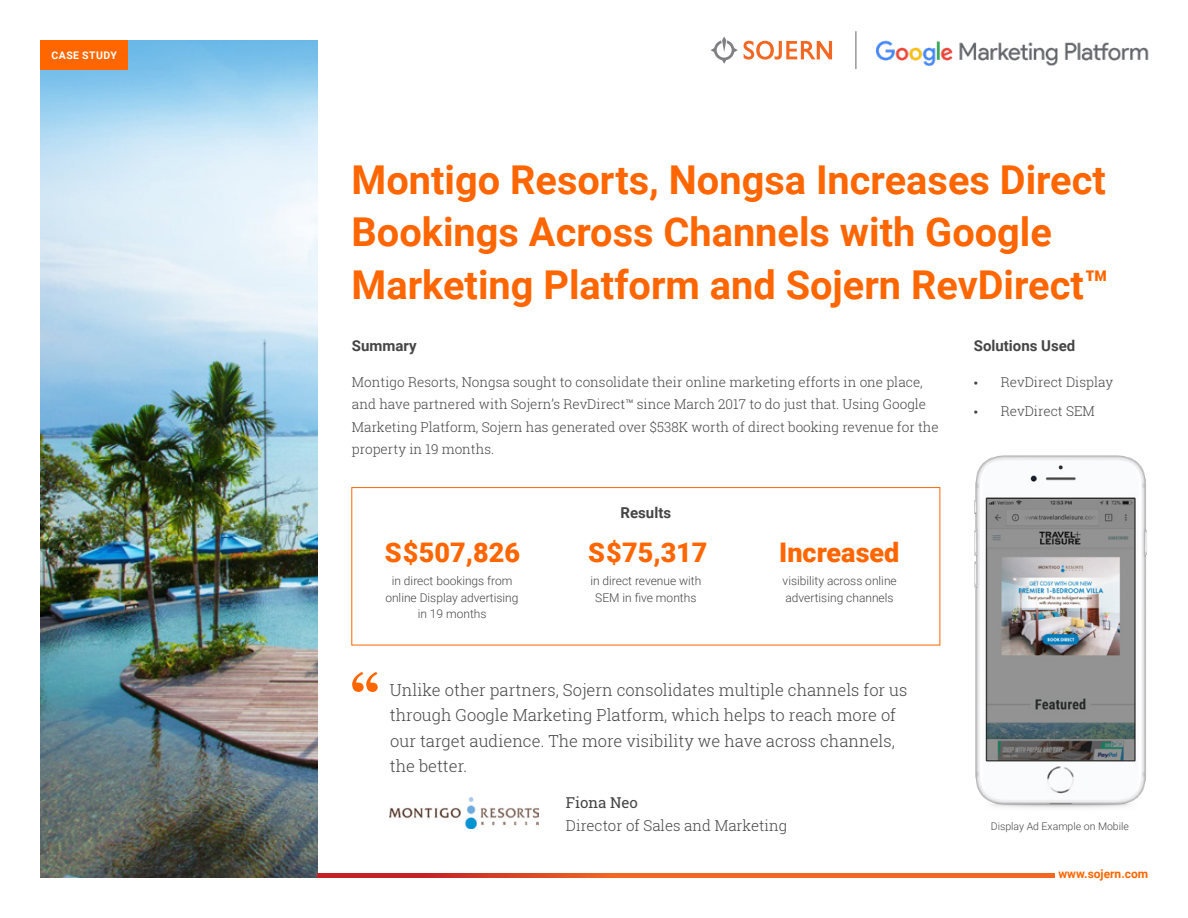
<style>
.page{position:relative;width:1188px;height:918px;background:#fff}
.page>*{position:absolute;margin:0;border:0;box-sizing:border-box;transform-origin:0 0}
.t1{font:700 58.5px "Georgia";color:#f60}
.t2{font:700 39.75px/52.5px "Roboto";color:#f60}
.t3{font:900 27px "Roboto";color:#f60}
.t4{font:300 16.5px/25.5px "Roboto Slab";color:#454545}
.t5{font:700 15px "Roboto";color:#454545}
.t6{font:300 15px "Roboto Slab";color:#454545}
.t7{font:15px "Roboto Slab";color:#454545}
.t8{font:300 13.5px/22.5px "Roboto Slab";color:#454545}
.t9{font:300 12px/16.5px "Roboto";color:#464646;text-align:center}
.t10{font:300 12px/16.5px "Roboto";color:#454545;text-align:center}
.t11{font:700 12px "Roboto";color:#f60}
.t12{font:300 10.5px "Roboto";color:#454545}
.t13{font:700 10.5px "Roboto";letter-spacing:.045em;color:#fff}
.s1{font-family:"Myriad Pro";font-weight:400;font-size:15px}
</style>
<div class="page">
<img style="left:40px;top:40px;width:278px;height:838px">
<img style="left:974px;top:455px;width:173px;height:353px">
<div style="left:352px;top:487px;width:588px;height:158px;border:1px solid #f60"></div>
<img style="left:390px;top:798px;width:148px;height:30px">
<svg style="left:318px;top:874px;width:736px;height:4px;background:#e55423"></svg>
<div style="left:40px;top:40px;width:88px;height:30px;background:#f60"></div>
<svg style="left:744px;top:41px;width:88px;height:19px"></svg>
<svg style="left:711px;top:37px;width:27px;height:27px"></svg>
<img style="left:855px;top:31px;width:294px;height:38px">
<hr style="left:856px;top:31px;width:1px;height:38px;background:#636569">
<p class="t13" style="left:51px;top:48px;width:67px">CASE STUDY</p>
<h2 class="t2" style="left:352px;top:152px;width:759px">Montigo Resorts, Nongsa Increases Direct<br>Bookings Across Channels with Google<br>Marketing Platform and Sojern RevDirect™</h2>
<p class="t5" style="left:352px;top:335px;width:66px">Summary</p>
<p class="t8" style="left:352px;top:370px;width:588px">Montigo Resorts, Nongsa sought to consolidate their online marketing efforts in one place, and have partnered with Sojern’s RevDirect™ since March 2017 to do just that. Using Google Marketing Platform, Sojern has generated over $538K worth of direct booking revenue for the property in 19 months.</p>
<p class="t5" style="left:974px;top:335px;width:103px">Solutions Used</p>
<p class="t8" style="left:974px;top:370px;width:141px"><span class="s1">•</span> RevDirect Display</p>
<p class="t8" style="left:974px;top:399px;width:122px"><span class="s1">•</span> RevDirect SEM</p>
<h3 class="t3" style="left:385px;top:534px;width:137px">S$507,826</h3>
<p class="t9" style="left:385px;top:572px;width:135px">in direct bookings from online Display advertising in 19 months</p>
<p class="t5" style="left:621px;top:502px;width:52px">Results</p>
<h3 class="t3" style="left:588px;top:534px;width:121px">S$75,317</h3>
<p class="t10" style="left:590px;top:572px;width:113px">in direct revenue with<br>SEM in five months</p>
<h3 class="t3" style="left:779px;top:534px;width:122px">Increased</h3>
<p class="t9" style="left:783px;top:572px;width:116px;text-align:left">visibility across online advertising channels</p>
<h1 class="t1" style="left:350px;top:651px;width:32px">“</h1>
<p class="t4" style="left:390px;top:677px;width:519px">Unlike other partners, Sojern consolidates multiple channels for us through Google Marketing Platform, which helps to reach more of our target audience. The more visibility we have across channels, the better.</p>
<p class="t7" style="left:566px;top:793px;width:74px">Fiona Neo</p>
<p class="t6" style="left:566px;top:815px;width:223px">Director of Sales and Marketing</p>
<p class="t12" style="left:991px;top:819px;width:140px">Display Ad Example on Mobile</p>
<p class="t11" style="left:1058px;top:866px;width:91px">www.sojern.com</p>
</div>
